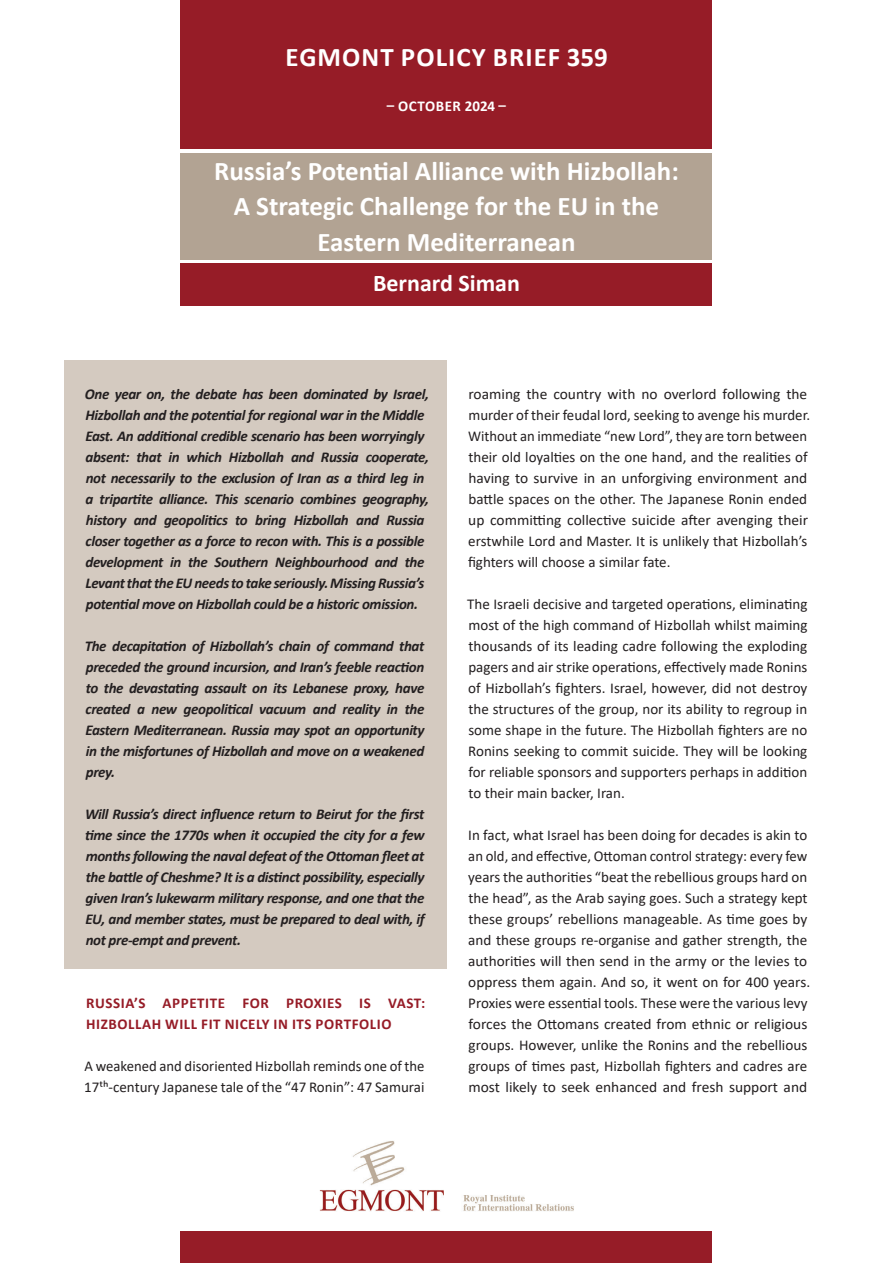
<style>
.page{position:relative;width:893px;height:1263px;background:#fff}
.page>*{position:absolute;margin:0;border:0;box-sizing:border-box;transform-origin:0 0}
.t1{font:700 27px "Calibri";color:#fff}
.t2{font:700 27px "Calibri";letter-spacing:.04em;color:#fff}
.t3{font:700 24px "Calibri";color:#fff}
.BODY{font:15px/21px "Calibri";color:#231f20}
.INTRO{font:italic 700 15px/21px "Calibri";letter-spacing:-.025em;color:#231f20;text-align:justify}
.t4{font:700 15px/21px "Calibri";letter-spacing:.04em;color:#961c27}
.t5{font:700 15px "Calibri";letter-spacing:.04em;color:#fff}
</style>
<div class="page">
<div style="left:181px;top:130px;width:531px;height:155px;background:linear-gradient(to right,#fff,#fff)"></div>
<div style="left:64px;top:360px;width:382px;height:608px;background:#d4cac0"></div>
<div style="left:181px;top:0;width:531px;height:149px;background:#961c27"></div>
<div style="left:181px;top:153px;width:531px;height:106px;background:#b2a393"></div>
<div style="left:181px;top:264px;width:531px;height:42px;background:#961c27"></div>
<div style="left:181px;top:1231px;width:531px;height:32px;background:#961c27"></div>
<img style="left:319px;top:1141px;width:255px;height:70px">
<p class="t2" style="left:286px;top:38px;width:324px">EGMONT POLICY BRIEF 359</p>
<p class="t5" style="left:387px;top:95px;width:121px">– OCTOBER 2024 –</p>
<h1 class="t1" style="left:214px;top:152px;width:466px">Russia’s Potential Alliance with Hizbollah:</h1>
<h1 class="t1" style="left:234px;top:187px;width:427px">A Strategic Challenge for the EU in the</h1>
<h1 class="t1" style="left:317px;top:223px;width:260px">Eastern Mediterranean</h1>
<p class="t3" style="left:373px;top:266px;width:148px">Bernard Siman</p>
<p class="INTRO" style="left:85px;top:383px;width:346px;text-align:left">One year on, the debate has been dominated by Israel, Hizbollah and the potential for regional war in the Middle East. An additional credible scenario has been worryingly absent: that in which Hizbollah and Russia cooperate, not necessarily to the exclusion of Iran as a third leg in a tripartite alliance. This scenario combines geography, history and geopolitics to bring Hizbollah and Russia closer together as a force to recon with. This is a possible development in the Southern Neighbourhood and the Levant that the EU needs to take seriously. Missing Russia’s potential move on Hizbollah could be a historic omission.</p>
<p class="INTRO" style="left:85px;top:635px;width:341px">The decapitation of Hizbollah’s chain of command that preceded the ground incursion, and Iran’s feeble reaction to the devastating assault on its Lebanese proxy, have created a new geopolitical vacuum and reality in the Eastern Mediterranean. Russia may spot an opportunity in the misfortunes of Hizbollah and move on a weakened prey.</p>
<p class="INTRO" style="left:85px;top:803px;width:341px">Will Russia’s direct influence return to Beirut for the first time since the 1770s when it occupied the city for a few months following the naval defeat of the Ottoman fleet at the battle of Cheshme? It is a distinct possibility, especially given Iran’s lukewarm military response, and one that the EU, and member states, must be prepared to deal with, if not pre-empt and prevent.</p>
<h3 class="t4" style="left:86px;top:992px;width:341px">RUSSIA’S APPETITE FOR PROXIES IS VAST:<br>HIZBOLLAH WILL FIT NICELY IN ITS PORTFOLIO</h3>
<p class="BODY" style="left:84px;top:1055px;width:342px">A weakened and disoriented Hizbollah reminds one of the<br>17th-century Japanese tale of the “47 Ronin”: 47 Samurai</p>
<p class="BODY" style="left:468px;top:383px;width:344px">roaming the country with no overlord following the murder of their feudal lord, seeking to avenge his murder.<br>Without an immediate “new Lord”, they are torn between their old loyalties on the one hand, and the realities of having to survive in an unforgiving environment and battle spaces on the other. The Japanese Ronin ended up committing collective suicide after avenging their erstwhile Lord and Master. It is unlikely that Hizbollah’s fighters will choose a similar fate.</p>
<p class="BODY" style="left:467px;top:593px;width:342px;text-align:justify">The Israeli decisive and targeted operations, eliminating most of the high command of Hizbollah whilst maiming thousands of its leading cadre following the exploding pagers and air strike operations, effectively made Ronins of Hizbollah’s fighters. Israel, however, did not destroy the structures of the group, nor its ability to regroup in some shape in the future. The Hizbollah fighters are no Ronins seeking to commit suicide. They will be looking for reliable sponsors and supporters perhaps in addition to their main backer, Iran.</p>
<p class="BODY" style="left:468px;top:824px;width:343px">In fact, what Israel has been doing for decades is akin to an old, and effective, Ottoman control strategy: every few years the authorities “beat the rebellious groups hard on the head”, as the Arab saying goes. Such a strategy kept these groups’ rebellions manageable. As time goes by and these groups re-organise and gather strength, the authorities will then send in the army or the levies to oppress them again. And so, it went on for 400 years.<br>Proxies were essential tools. These were the various levy forces the Ottomans created from ethnic or religious groups. However, unlike the Ronins and the rebellious groups of times past, Hizbollah fighters and cadres are most likely to seek enhanced and fresh support and</p>
</div>
